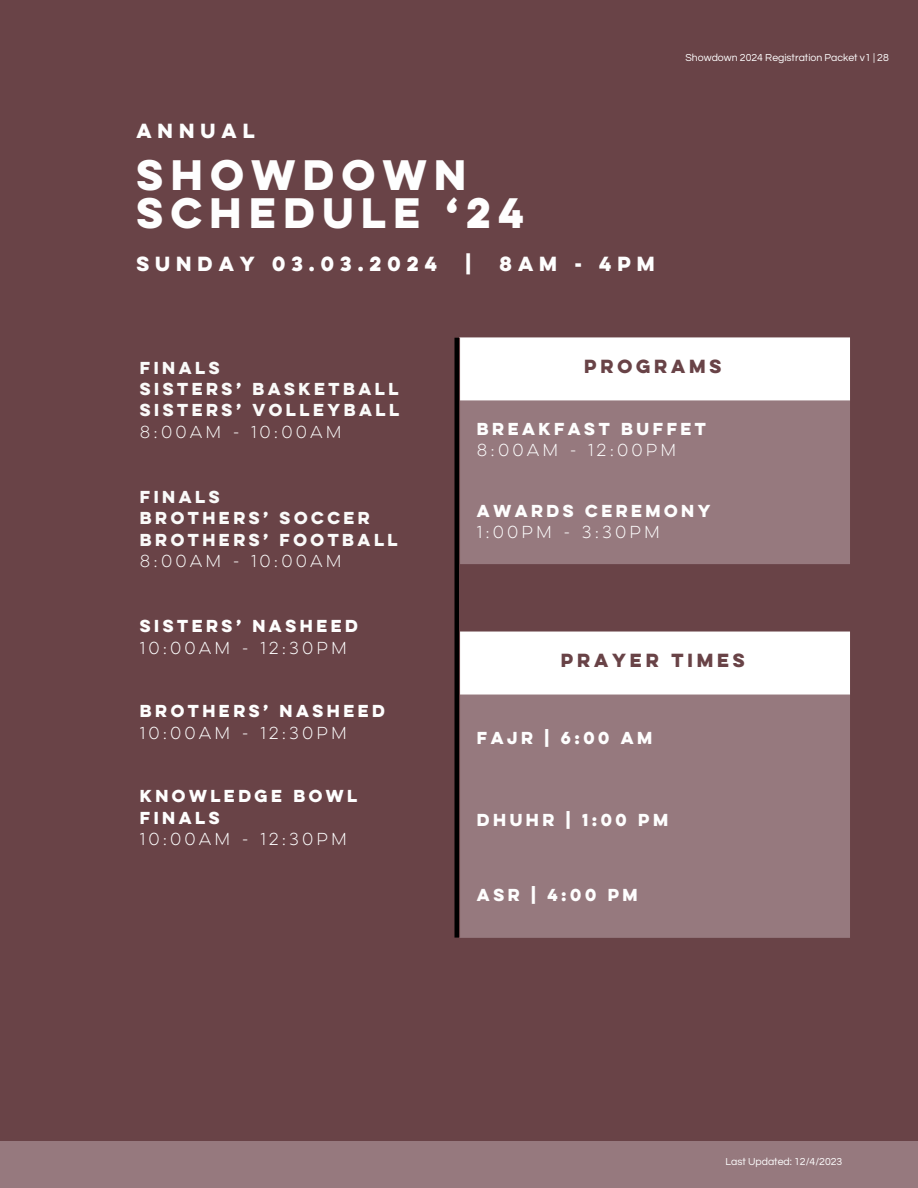
<style>
.page{position:relative;width:918px;height:1188px;background:#694347}
.page>*{position:absolute;margin:0;border:0;box-sizing:border-box;transform-origin:0 0}
.t1{font:700 38.1px "Lulo Clean One";letter-spacing:-.03em;color:#fefefe}
.t2{font:700 18.3px "Lulo Clean One";letter-spacing:.1em;color:#fefefe}
.t3{font:700 16.95px "Lulo Clean One";color:#694347}
.t4{font:700 15.45px/21.3px "Lulo Clean One";color:#fefefe}
.t5{font:700 15.45px "Lulo Clean One";color:#fafaf9}
.t6{font:15.45px "Lulo Clean One";color:#fefefe}
.t7{font:15.45px "Lulo Clean One";color:#fafaf9}
.t8{font:10.5px "Questrial";color:#fff}
.t9{font:10.5px "Questrial";color:#fefefe}
</style>
<div class="page">
<div style="left:454px;top:338px;width:5px;height:600px;background:#000"></div>
<div style="left:0;top:1141px;width:918px;height:47px;background:#96797e"></div>
<div style="left:460px;top:338px;width:390px;height:62px;background:#fff"></div>
<svg style="left:460px;top:400px;width:390px;height:538px;background:#9c8186"></svg>
<p class="t2" style="left:136px;top:124px;width:124px">ANNUAL</p>
<p class="t1" style="left:136px;top:159px;width:340px">SHOWDOWN</p>
<p class="t1" style="left:136px;top:197px;width:398px">SCHEDULE ‘24</p>
<p class="t2" style="left:136px;top:257px;width:306px">SUNDAY 03.03.2024</p>
<p class="t2" style="left:465px;top:257px;width:11px">|</p>
<p class="t2" style="left:500px;top:257px;width:161px">8AM - 4PM</p>
<p class="t8" style="left:686px;top:53px;width:205px">Showdown 2024 Registration Packet v1 | 28</p>
<p class="t5" style="left:140px;top:361px;width:85px">FINALS</p>
<p class="t5" style="left:140px;top:383px;width:264px">SISTERS’ BASKETBALL</p>
<p class="t5" style="left:140px;top:404px;width:264px">SISTERS’ VOLLEYBALL</p>
<p class="t7" style="left:140px;top:425px;width:206px">8:00AM - 10:00AM</p>
<p class="t5" style="left:140px;top:491px;width:85px">FINALS</p>
<p class="t5" style="left:140px;top:512px;width:235px">BROTHERS’ SOCCER</p>
<p class="t5" style="left:140px;top:533px;width:263px">BROTHERS’ FOOTBALL</p>
<p class="t7" style="left:140px;top:555px;width:206px">8:00AM - 10:00AM</p>
<p class="t4" style="left:140px;top:617px;width:223px">SISTERS’ NASHEED</p>
<p class="t6" style="left:140px;top:641px;width:212px">10:00AM - 12:30PM</p>
<p class="t4" style="left:140px;top:702px;width:250px">BROTHERS’ NASHEED</p>
<p class="t6" style="left:140px;top:726px;width:212px">10:00AM - 12:30PM</p>
<p class="t4" style="left:140px;top:787px;width:222px">KNOWLEDGE BOWL<br>FINALS</p>
<p class="t6" style="left:140px;top:833px;width:212px">10:00AM - 12:30PM</p>
<p class="t3" style="left:584px;top:360px;width:143px">PROGRAMS</p>
<p class="t4" style="left:477px;top:420px;width:234px">BREAKFAST BUFFET</p>
<p class="t6" style="left:477px;top:444px;width:204px">8:00AM - 12:00PM</p>
<p class="t4" style="left:477px;top:502px;width:239px">AWARDS CEREMONY</p>
<p class="t6" style="left:477px;top:526px;width:188px">1:00PM - 3:30PM</p>
<p class="t3" style="left:561px;top:654px;width:189px">PRAYER TIMES</p>
<p class="t4" style="left:477px;top:729px;width:180px">FAJR | 6:00 AM</p>
<p class="t4" style="left:477px;top:810px;width:196px">DHUHR | 1:00 PM</p>
<p class="t4" style="left:477px;top:886px;width:166px">ASR | 4:00 PM</p>
<p class="t9" style="left:726px;top:1156px;width:118px">Last Updated: 12/4/2023</p>
</div>
